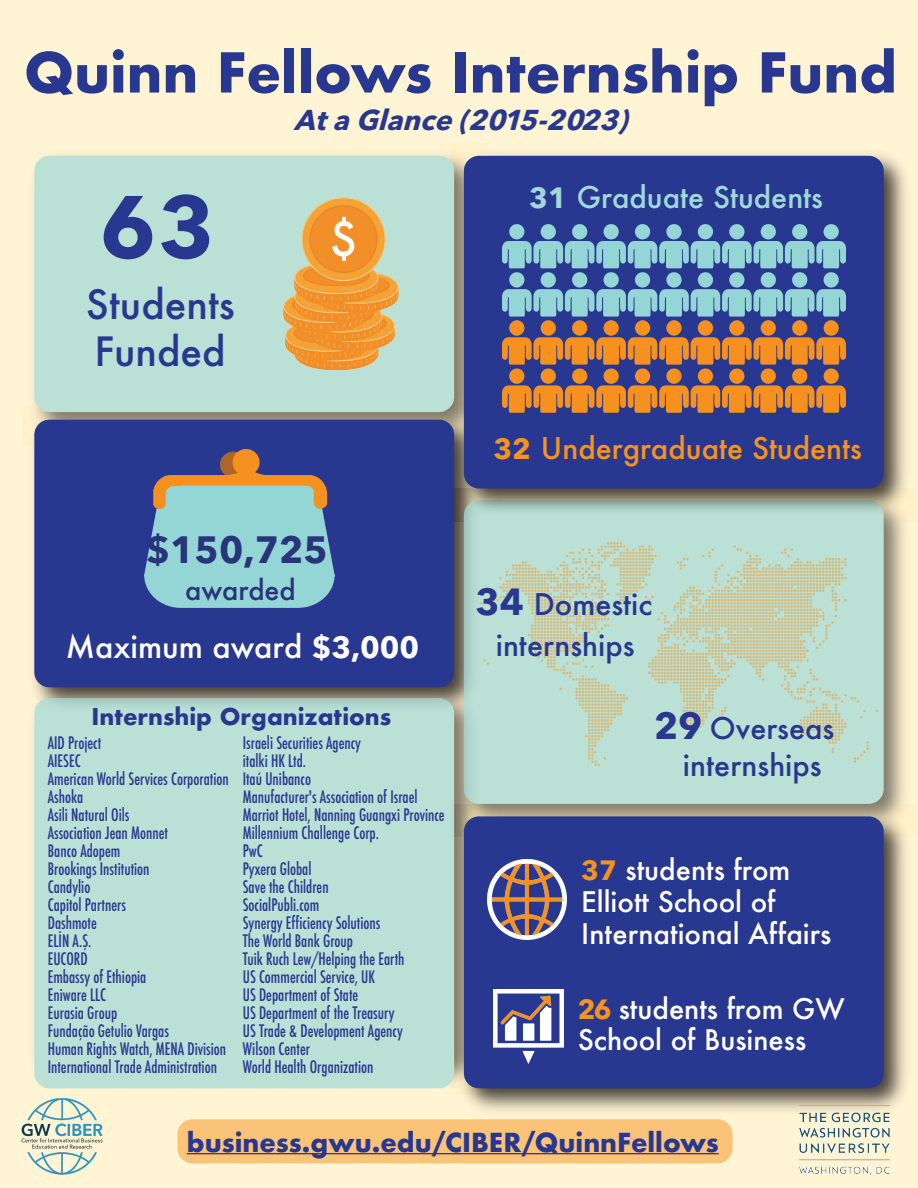
<style>
.page{position:relative;width:918px;height:1188px;background:#fff4d4}
.page>*{position:absolute;margin:0;border:0;box-sizing:border-box;transform-origin:0 0}
.t1{font:700 87.15px "Avenir Next LT Pro";color:#283890}
.t2{font:700 53.4px "Futura";color:#283890}
.t3{font:500 39.3px/47.1px "Futura";color:#283890}
.t4{font:700 37.65px "Avenir Next LT Pro";color:#29347b}
.t5{font:500 30.45px "Futura";color:#fff}
.t6{font:500 29.1px/40.7px "Futura";color:#283890;text-align:center}
.t7{font:500 29.1px "Futura";color:#f7931d}
.t8{font:500 29.1px "Futura";color:#9fd9d8}
.t9{font:italic 700 28.5px "Avenir Next LT Pro";color:#283890}
.t10{font:500 27.6px/32.4px "Futura";color:#fff}
.t11{font:500 27.15px "Futura";color:#29347b}
.t12{font:700 25.5px "Futura";color:#283890}
.t13{font:700 22.5px "Futura";color:#283890}
.t14{font:500 condensed 16.8px/18px "Futura";color:#283890;scale:.93 1}
.s1{font-family:"Avenir Next LT Pro";font-weight:700}
.s2{font-family:"Avenir Next LT Pro";font-weight:700;font-size:37.5px}
.s3{font-family:"Avenir Next LT Pro";font-weight:700;color:#f7931d}
</style>
<div class="page">
<div style="left:34px;top:156px;width:420px;height:256px;background:#bbe1d6;border-radius:15px"></div>
<img style="left:22px;top:407px;width:430px;height:279px">
<div style="left:34px;top:420px;width:420px;height:267px;background:#283890;border-radius:15px"></div>
<img style="left:34px;top:686px;width:418px;height:409px">
<div style="left:34px;top:698px;width:420px;height:390px;background:#bbe1d6;border-radius:15px"></div>
<img style="left:452px;top:521px;width:465px;height:283px">
<div style="left:464px;top:500px;width:420px;height:304px;background:#bbe1d6;border-radius:15px"></div>
<img style="left:452px;top:804px;width:465px;height:318px">
<div style="left:464px;top:816px;width:420px;height:272px;background:#283890;border-radius:15px"></div>
<img style="left:799px;top:1105px;width:91px;height:69px">
<img style="left:452px;top:144px;width:465px;height:377px">
<div style="left:464px;top:156px;width:420px;height:332px;background:#283890;border-radius:15px"></div>
<svg style="left:480px;top:542px;width:389px;height:224px"></svg>
<img style="left:502px;top:224px;width:344px;height:188px">
<img style="left:284px;top:197px;width:115px;height:174px">
<img style="left:487px;top:860px;width:80px;height:79px">
<img style="left:144px;top:450px;width:190px;height:157px">
<img style="left:493px;top:989px;width:71px;height:74px">
<div style="left:177px;top:1119px;width:555px;height:44px;background:#fbc378;border-radius:15px"></div>
<hr style="left:187px;top:1153px;width:532px;height:1px;background:#283890">
<img style="left:21px;top:1092px;width:85px;height:83px">
<h2 class="t2" style="left:24px;top:34px;width:875px">Quinn Fellows Internship Fund</h2>
<h3 class="t9" style="left:294px;top:103px;width:344px">AtaGlance(2015-2023)</h3>
<h1 class="t1" style="left:100px;top:174px;width:116px">63</h1>
<h3 class="t3" style="left:86px;top:280px;width:150px">Students<br>Funded</h3>
<h3 class="t4" style="left:146px;top:526px;width:183px">$150,725</h3>
<h3 class="t11" style="left:185px;top:571px;width:112px">awarded</h3>
<h3 class="t5" style="left:66px;top:626px;width:355px">Maximum award <span class="s1">$3,000</span></h3>
<h3 class="t13" style="left:92px;top:700px;width:301px">Internship Organizations</h3>
<p class="t14" style="left:48px;top:734px;width:196px">AID Project<br>AIESEC<br>American World Services Corporation<br>Ashoka<br>Asili Natural Oils<br>Association Jean Monnet<br>Banco Adopem<br>Brookings Institution<br>Candylio<br>Capitol Partners<br>Dashmote<br>ELİN A.Ş.<br>EUCORD<br>Embassy of Ethiopia<br>Eniware LLC<br>Eurasia Group<br>Fundação Getulio Vargas<br>Human Rights Watch, MENA Division<br>International Trade Administration</p>
<p class="t14" style="left:243px;top:734px;width:219px">Israeli Securities Agency<br>italki HK Ltd.<br>Itaú Unibanco<br>Manufacturer's Association of Israel<br>Marriot Hotel, Nanning Guangxi Province<br>Millennium Challenge Corp.<br>PwC<br>Pyxera Global<br>Save the Children<br>SocialPubli.com<br>Synergy Efficiency Solutions<br>The World Bank Group<br>Tuik Ruch Lew/Helping the Earth<br>US Commercial Service, UK<br>US Department of State<br>US Department of the Treasury<br>US Trade &amp; Development Agency<br>Wilson Center<br>World Health Organization</p>
<h3 class="t8" style="left:529px;top:177px;width:295px"><span class="s1">31</span> Graduate Students</h3>
<h3 class="t7" style="left:494px;top:429px;width:370px"><span class="s1">32</span> Undergraduate Students</h3>
<h3 class="t6" style="left:476px;top:584px;width:178px"><span class="s2">34</span> Domestic internships</h3>
<h3 class="t6" style="left:654px;top:709px;width:182px;line-height:37.7px"><span class="s2">29</span> Overseas internships</h3>
<h3 class="t10" style="left:581px;top:853px;width:252px"><span class="s3">37</span> students from<br>Elliott School of<br>International Affairs</h3>
<h3 class="t10" style="left:578px;top:992px;width:268px;line-height:31.7px"><span class="s3">26</span> students from GW<br>School of Business</h3>
<h3 class="t12" style="left:187px;top:1124px;width:534px">business.gwu.edu/CIBER/QuinnFellows</h3>
</div>
